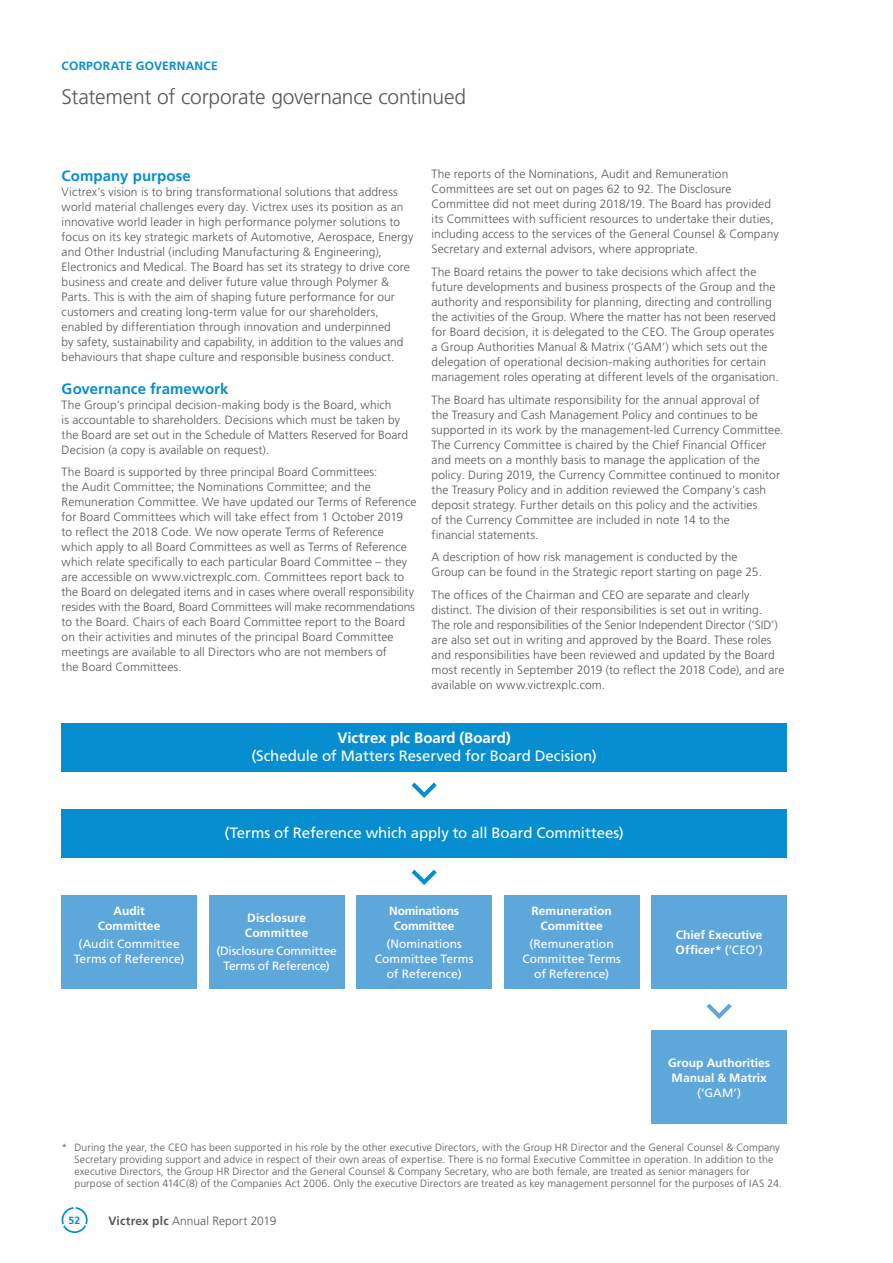
<style>
.page{position:relative;width:893px;height:1263px;background:#fff}
.page>*{position:absolute;margin:0;border:0;box-sizing:border-box;transform-origin:0 0}
.t1{font:300 21px "Frutiger LT Pro";letter-spacing:-.015em;color:#57585a}
.t2{font:15px "Frutiger LT Pro";letter-spacing:-.005em;color:#fff}
.t3{font:700 15px "Frutiger LT Pro";letter-spacing:.005em;color:#068ed0}
.t4{font:700 15px "Frutiger LT Pro";letter-spacing:-.005em;color:#fff}
.t5{font:300 12px/15px "Frutiger LT Pro";letter-spacing:.005em;color:#57585a}
.t6{font:12px/15px "Frutiger LT Pro";color:#fff;text-align:center}
.t7{font:700 12px/15px "Frutiger LT Pro";letter-spacing:.005em;color:#fff}
.t8{font:12px/15px "Frutiger LT Pro";letter-spacing:-.02em;color:#fff;text-align:center}
.t9{font:700 12px/15px "Frutiger LT Pro";letter-spacing:-.015em;color:#fff;text-align:center}
.t10{font:700 12px "Frutiger LT Pro";letter-spacing:.02em;color:#068ed0}
.t11{font:300 10.5px/12px "Frutiger LT Pro";letter-spacing:.01em;color:#57585a}
.t12{font:700 10.5px "Frutiger LT Pro";color:#068ed0}
.s1{font-weight:400}
.s2{font-weight:700}
</style>
<div class="page">
<svg style="left:62px;top:1207px;width:26px;height:26px"></svg>
<div style="left:62px;top:895px;width:135px;height:94px;background:#5ea7db"></div>
<div style="left:357px;top:895px;width:135px;height:94px;background:#5ea7db"></div>
<div style="left:652px;top:895px;width:135px;height:94px;background:#5ea7db"></div>
<div style="left:209px;top:895px;width:135px;height:94px;background:#5ea7db"></div>
<div style="left:504px;top:895px;width:135px;height:94px;background:#5ea7db"></div>
<div style="left:652px;top:1030px;width:135px;height:94px;background:#5ea7db"></div>
<div style="left:62px;top:723px;width:725px;height:48px;background:#068ed0"></div>
<div style="left:62px;top:809px;width:725px;height:48px;background:#068ed0"></div>
<svg style="left:412px;top:782px;width:25px;height:16px"></svg>
<svg style="left:412px;top:870px;width:25px;height:15px"></svg>
<svg style="left:707px;top:1003px;width:25px;height:16px"></svg>
<p class="t10" style="left:62px;top:59px;width:158px">CORPORATE GOVERNANCE</p>
<h1 class="t1" style="left:62px;top:84px;width:406px">Statement of corporate governance continued</h1>
<p class="t3" style="left:62px;top:167px;width:131px">Company purpose</p>
<p class="t5" style="left:62px;top:184px;width:353px">Victrex’s vision is to bring transformational solutions that address world material challenges every day. Victrex uses its position as an innovative world leader in high performance polymer solutions to focus on its key strategic markets of Automotive, Aerospace, Energy and Other Industrial (including Manufacturing &amp; Engineering), Electronics and Medical. The Board has set its strategy to drive core business and create and deliver future value through Polymer &amp; Parts. This is with the aim of shaping future performance for our customers and creating long-term value for our shareholders, enabled by differentiation through innovation and underpinned<br>by safety, sustainability and capability, in addition to the values and behaviours that shape culture and responsible business conduct.</p>
<p class="t3" style="left:62px;top:380px;width:168px">Governance framework</p>
<p class="t5" style="left:62px;top:397px;width:348px">The Group’s principal decision-making body is the Board, which<br>is accountable to shareholders. Decisions which must be taken by the Board are set out in the Schedule of Matters Reserved for Board Decision (a copy is available on request).</p>
<p class="t5" style="left:62px;top:464px;width:356px">The Board is supported by three principal Board Committees:<br>the Audit Committee; the Nominations Committee; and the Remuneration Committee. We have updated our Terms of Reference for Board Committees which will take effect from 1 October 2019 to reflect the 2018 Code. We now operate Terms of Reference which apply to all Board Committees as well as Terms of Reference which relate specifically to each particular Board Committee – they are accessible on www.victrexplc.com. Committees report back to the Board on delegated items and in cases where overall responsibility resides with the Board, Board Committees will make recommendations to the Board. Chairs of each Board Committee report to the Board on their activities and minutes of the principal Board Committee meetings are available to all Directors who are not members of<br>the Board Committees.</p>
<p class="t5" style="left:432px;top:167px;width:349px">The reports of the Nominations, Audit and Remuneration Committees are set out on pages 62 to 92. The Disclosure Committee did not meet during 2018/19. The Board has provided its Committees with sufficient resources to undertake their duties, including access to the services of the General Counsel &amp; Company Secretary and external advisors, where appropriate.</p>
<p class="t5" style="left:432px;top:264px;width:349px">The Board retains the power to take decisions which affect the future developments and business prospects of the Group and the authority and responsibility for planning, directing and controlling the activities of the Group. Where the matter has not been reserved for Board decision, it is delegated to the CEO. The Group operates a Group Authorities Manual &amp; Matrix (‘GAM’) which sets out the delegation of operational decision-making authorities for certain management roles operating at different levels of the organisation.</p>
<p class="t5" style="left:432px;top:392px;width:353px">The Board has ultimate responsibility for the annual approval of<br>the Treasury and Cash Management Policy and continues to be supported in its work by the management-led Currency Committee.<br>The Currency Committee is chaired by the Chief Financial Officer and meets on a monthly basis to manage the application of the policy. During 2019, the Currency Committee continued to monitor the Treasury Policy and in addition reviewed the Company’s cash deposit strategy. Further details on this policy and the activities<br>of the Currency Committee are included in note 14 to the<br>financial statements.</p>
<p class="t5" style="left:432px;top:549px;width:332px">A description of how risk management is conducted by the<br>Group can be found in the Strategic report starting on page 25.</p>
<p class="t5" style="left:432px;top:587px;width:354px">The offices of the Chairman and CEO are separate and clearly distinct. The division of their responsibilities is set out in writing.<br>The role and responsibilities of the Senior Independent Director (‘SID’) are also set out in writing and approved by the Board. These roles and responsibilities have been reviewed and updated by the Board most recently in September 2019 (to reflect the 2018 Code), and are available on www.victrexplc.com.</p>
<p class="t4" style="left:337px;top:729px;width:175px">Victrex plc Board (Board)</p>
<p class="t2" style="left:251px;top:747px;width:347px">(Schedule of Matters Reserved for Board Decision)</p>
<p class="t7" style="left:98px;top:903px;width:64px;text-align:center">Audit<br>Committee</p>
<p class="t6" style="left:74px;top:936px;width:112px">(Audit Committee<br>Terms of Reference)</p>
<p class="t2" style="left:224px;top:824px;width:401px">(Terms of Reference which apply to all Board Committees)</p>
<p class="t7" style="left:245px;top:910px;width:65px">Disclosure<br>Committee</p>
<p class="t8" style="left:216px;top:943px;width:122px">(Disclosure Committee<br>Terms of Reference)</p>
<p class="t7" style="left:532px;top:903px;width:82px;text-align:center">Remuneration<br>Committee</p>
<p class="t6" style="left:522px;top:936px;width:100px">(Remuneration<br>Committee Terms of Reference)</p>
<p class="t9" style="left:389px;top:903px;width:72px">Nominations<br>Committee</p>
<p class="t6" style="left:375px;top:936px;width:100px">(Nominations<br>Committee Terms of Reference)</p>
<p class="t7" style="left:676px;top:927px;width:89px">Chief Executive<br>Officer* <span class="s1">(‘CEO’)</span></p>
<p class="t7" style="left:668px;top:1055px;width:104px">Group Authorities<br>Manual &amp; Matrix</p>
<p class="t6" style="left:697px;top:1085px;width:45px">(‘GAM’)</p>
<p class="t11" style="left:74px;top:1142px;width:709px;text-indent:-13px">* During the year, the CEO has been supported in his role by the other executive Directors, with the Group HR Director and the General Counsel &amp; Company Secretary providing support and advice in respect of their own areas of expertise. There is no formal Executive Committee in operation. In addition to the executive Directors, the Group HR Director and the General Counsel &amp; Company Secretary, who are both female, are treated as senior managers for purpose of section 414C(8) of the Companies Act 2006. Only the executive Directors are treated as key management personnel for the purposes of IAS 24.</p>
<p class="t12" style="left:69px;top:1214px;width:13px">52</p>
<p class="t5" style="left:108px;top:1213px;width:169px"><span class="s2">Victrex plc</span> Annual Report 2019</p>
</div>
